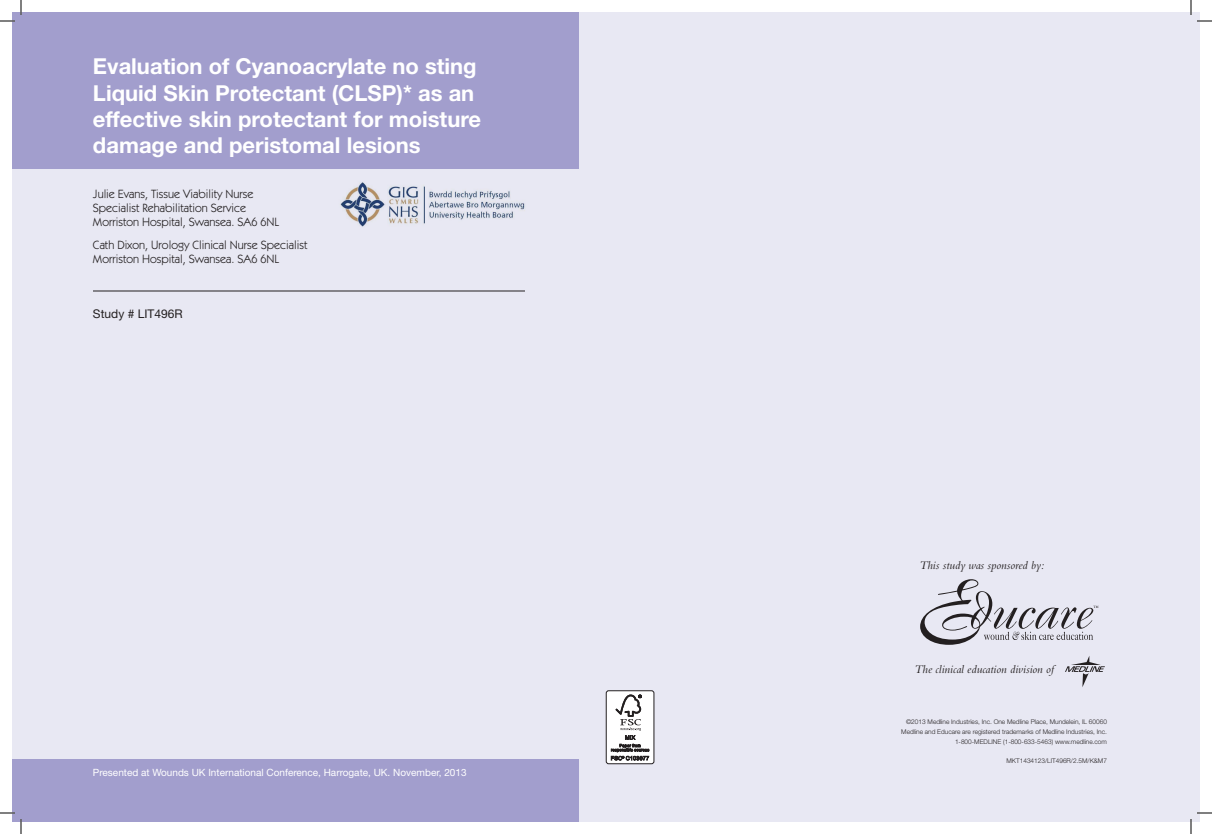
<style>
.page{position:relative;width:1212px;height:834px;background:#fff}
.page>*{position:absolute;margin:0;border:0;box-sizing:border-box;transform-origin:0 0}
.t1{font:700 22px/26.4px "Helvetica Neue";color:#fff}
.t2{font:12px/14px "Itc Kabel";color:#231f20}
.t3{font:italic 12px "Bembo";color:#231f20}
.t4{font:12px "Helvetica Neue";color:#231f20}
.t5{font:10px "Helvetica Neue";color:#fff}
.t6{font:300 6.5px/10px "Helvetica Neue";color:#231f20;text-align:right}
</style>
<div class="page">
<div style="left:12px;top:12px;width:1188px;height:810px;background:#e8e8f3"></div>
<div style="left:12px;top:12px;width:567px;height:157px;background:#a29ecd"></div>
<div style="left:12px;top:759px;width:567px;height:63px;background:#a29ecd"></div>
<hr style="left:93px;top:290px;width:432px;height:1px;background:#231f20">
<svg style="left:920px;top:579px;width:178px;height:66px"></svg>
<svg style="left:1065px;top:656px;width:40px;height:31px"></svg>
<div style="left:606px;top:691px;width:48px;height:73px;background:#fff;border-radius:2px"></div>
<div style="left:606px;top:691px;width:48px;height:73px;border:1px solid #231f20;border-radius:2px"></div>
<svg style="left:611px;top:695px;width:38px;height:65px"></svg>
<img style="left:340px;top:182px;width:185px;height:45px">
<svg style="left:0;top:0;width:22px;height:22px"></svg>
<svg style="left:0;top:812px;width:22px;height:22px"></svg>
<svg style="left:1190px;top:0;width:22px;height:22px"></svg>
<svg style="left:1190px;top:812px;width:22px;height:22px"></svg>
<h1 class="t1" style="left:93px;top:53px;width:390px">Evaluation of Cyanoacrylate no sting Liquid Skin Protectant (CLSP)* as an effective skin protectant for moisture damage and peristomal lesions</h1>
<h2 class="t2" style="left:93px;top:187px;width:188px">Julie Evans, Tissue Viability Nurse<br>Specialist Rehabilitation Service<br>Morriston Hospital, Swansea. SA6 6NL</h2>
<h2 class="t2" style="left:93px;top:238px;width:216px">Cath Dixon, Urology Clinical Nurse Specialist<br>Morriston Hospital, Swansea. SA6 6NL</h2>
<h2 class="t4" style="left:93px;top:307px;width:91px">Study # LIT496R</h2>
<h3 class="t5" style="left:93px;top:766px;width:375px">Presented at Wounds UK International Conference, Harrogate, UK. November, 2013</h3>
<h2 class="t3" style="left:920px;top:558px;width:126px">This study was sponsored by:</h2>
<h2 class="t3" style="left:915px;top:662px;width:141px">The clinical education division of</h2>
<p class="t6" style="left:901px;top:717px;width:207px">©2013 Medline Industries, Inc. One Medline Place, Mundelein, IL 60060<br>Medline and Educare are registered trademarks of Medline Industries, Inc.<br>1-800-MEDLINE (1-800-633-5463) www.medline.com</p>
<p class="t6" style="left:1007px;top:756px;width:102px">MKT1434123/LIT496R/2.5M/K&amp;M7</p>
</div>
